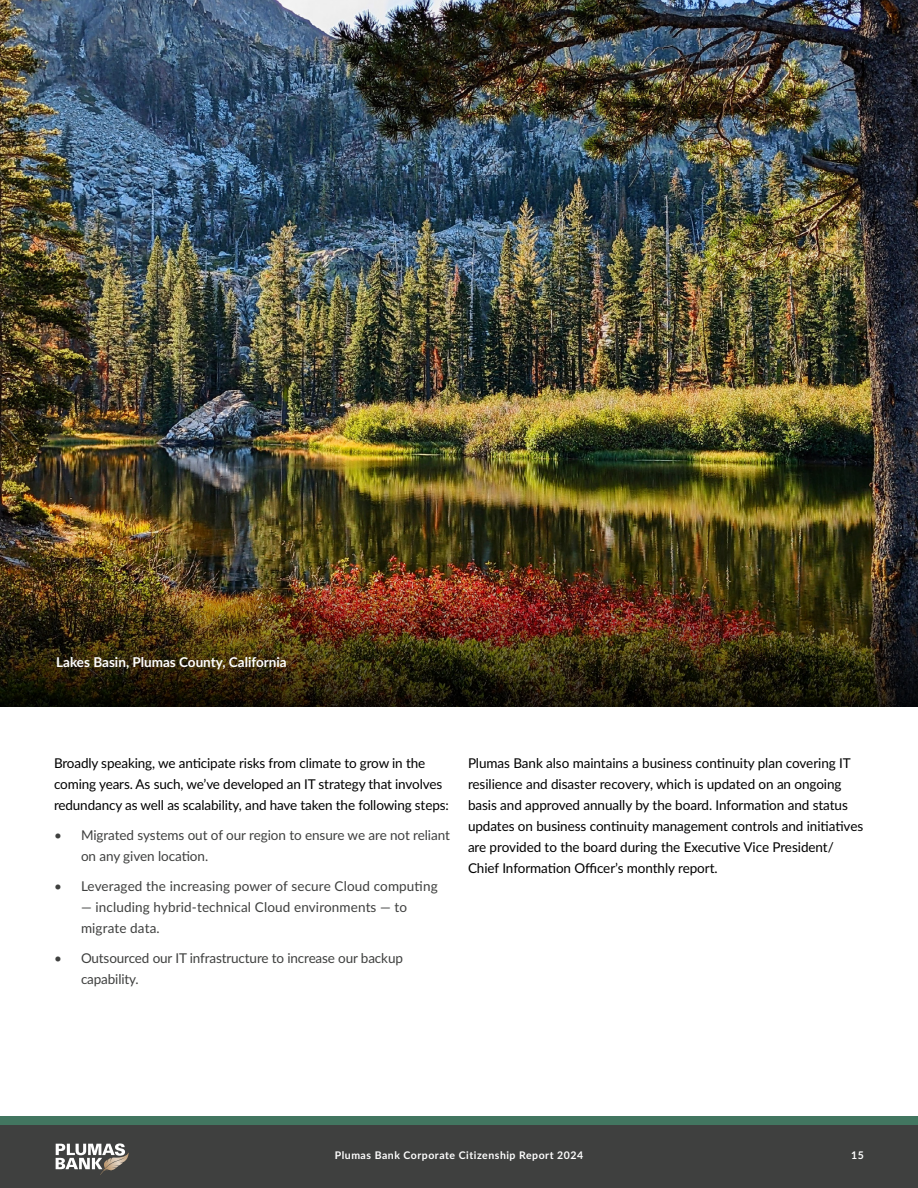
<style>
.page{position:relative;width:918px;height:1188px;background:#fff}
.page>*{position:absolute;margin:0;border:0;box-sizing:border-box;transform-origin:0 0}
.t1{font:13.5px/21px "Lato";letter-spacing:-.005em;color:#000}
.t2{font:13.5px/21px "Lato";letter-spacing:-.005em;color:#3f403f}
.t3{font:700 13.5px "Lato";color:#fff}
.t4{font:700 10.5px "Lato";letter-spacing:.05em;color:#fff}
</style>
<div class="page">
<img style="left:0;top:0;width:918px;height:443px">
<img style="left:0;top:443px;width:918px;height:264px">
<div style="left:0;top:1125px;width:918px;height:63px;background:#3f403f"></div>
<div style="left:0;top:1116px;width:918px;height:9px;background:#427660"></div>
<svg style="left:56px;top:1143px;width:73px;height:32px"></svg>
<p class="t3" style="left:56px;top:653px;width:232px">Lakes Basin, Plumas County, California</p>
<p class="t1" style="left:54px;top:752px;width:396px">Broadly speaking, we anticipate risks from climate to grow in the coming years. As such, we’ve developed an IT strategy that involves redundancy as well as scalability, and have taken the following steps:</p>
<p class="t2" style="left:81px;top:824px;width:370px;text-indent:-27px">• Migrated systems out of our region to ensure we are not reliant on any given location.</p>
<p class="t2" style="left:54px;top:875px;width:385px">• Leveraged the increasing power of secure Cloud computing</p>
<p class="t2" style="left:81px;top:896px;width:328px">— including hybrid-technical Cloud environments — to migrate data.</p>
<p class="t2" style="left:81px;top:947px;width:323px;text-indent:-27px">• Outsourced our IT infrastructure to increase our backup capability.</p>
<p class="t1" style="left:468px;top:752px;width:397px">Plumas Bank also maintains a business continuity plan covering IT resilience and disaster recovery, which is updated on an ongoing basis and approved annually by the board. Information and status updates on business continuity management controls and initiatives are provided to the board during the Executive Vice President/ Chief Information Officer’s monthly report.</p>
<p class="t4" style="left:335px;top:1148px;width:250px">Plumas Bank Corporate Citizenship Report 2024</p>
<p class="t4" style="left:851px;top:1148px;width:14px">15</p>
</div>
